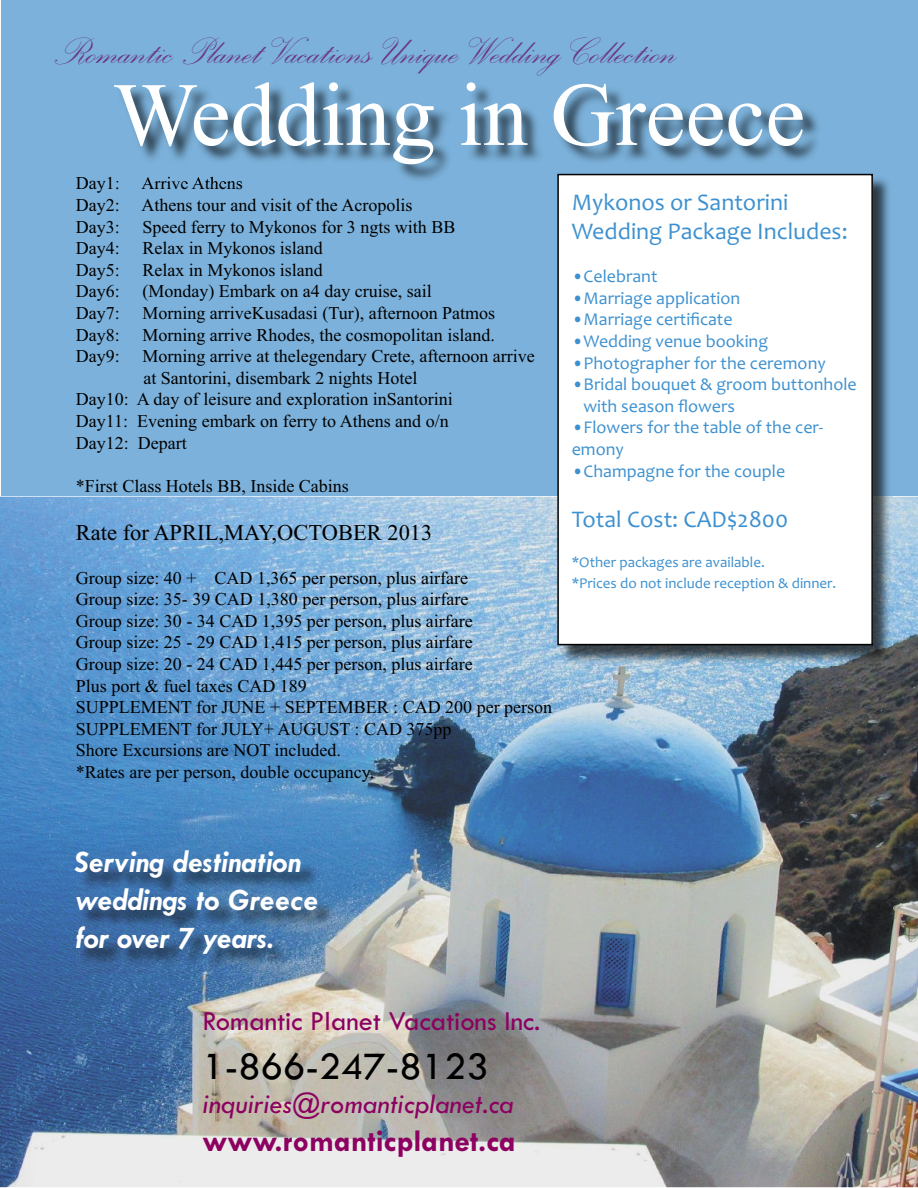
<style>
.page{position:relative;width:918px;height:1188px;background:#fff}
.page>*{position:absolute;margin:0;border:0;box-sizing:border-box;transform-origin:0 0}
.t1{font:90px "Times New Roman";color:#fff}
.t2{font:48px "Palace Script";color:#6b3583}
.t3{font:40.5px "Tw Cen";color:#000}
.t4{font:italic 700 31.5px/37.8px "Tw Cen";color:#fff}
.t5{font:700 31.5px "Tw Cen";color:#8c0060}
.t6{font:28.5px "Tw Cen";color:#8c0060}
.t7{font:italic 28.5px "Tw Cen";color:#8c0060}
.t8{font:24px/28.8px "Candara";color:#3e91d0}
.t9{font:22.5px "Times New Roman";color:#000}
.t10{font:18px/21.6px "Times New Roman";color:#000}
.t11{font:18px/21.6px "Candara";color:#3e91d0}
.t12{font:15px/21.6px "Candara";color:#3e91d0}
</style>
<div class="page">
<img style="left:0;top:497px;width:918px;height:690px">
<div style="left:1px;top:1px;width:916px;height:495px;background:#7bb1db"></div>
<img style="left:122px;top:87px;width:700px;height:93px">
<img style="left:157px;top:177px;width:85px;height:7px">
<img style="left:117px;top:177px;width:40px;height:7px">
<img style="left:558px;top:178px;width:335px;height:488px">
<div style="left:557px;top:174px;width:316px;height:471px;background:#fff"></div>
<img style="left:77px;top:853px;width:260px;height:120px">
<h2 class="t2" style="left:54px;top:32px;width:624px">Romantic Planet Vacations Unique Wedding Collection</h2>
<h1 class="t1" style="left:113px;top:82px;width:694px">Wedding in Greece</h1>
<h3 class="t8" style="left:572px;top:190px;width:278px">Mykonos or Santorini<br>Wedding Package Includes:</h3>
<p class="t11" style="left:572px;top:267px;width:87px">•Celebrant</p>
<p class="t11" style="left:572px;top:289px;width:170px">•Marriage application</p>
<p class="t11" style="left:572px;top:311px;width:162px">•Marriage certificate</p>
<p class="t11" style="left:572px;top:332px;width:198px">•Wedding venue booking</p>
<p class="t11" style="left:572px;top:354px;width:256px">•Photographer for the ceremony</p>
<p class="t11" style="left:583px;top:375px;width:275px;text-indent:-12px">•Bridal bouquet &amp; groom buttonhole with season flowers</p>
<p class="t11" style="left:572px;top:419px;width:253px">•Flowers for the table of the cer&shy;emony</p>
<p class="t11" style="left:572px;top:462px;width:215px">•Champagne for the couple</p>
<h3 class="t8" style="left:572px;top:507px;width:218px">Total Cost: CAD$2800</h3>
<p class="t12" style="left:572px;top:552px;width:266px">*Other packages are available.<br>*Prices do not include reception &amp; dinner.</p>
<p class="t10" style="left:76px;top:174px;width:168px">Day1: Arrive Athens</p>
<p class="t10" style="left:76px;top:196px;width:338px">Day2: Athens tour and visit of the Acropolis</p>
<p class="t10" style="left:76px;top:218px;width:381px">Day3: Speed ferry to Mykonos for 3 ngts with BB</p>
<p class="t10" style="left:76px;top:239px;width:248px">Day4: Relax in Mykonos island</p>
<p class="t10" style="left:76px;top:261px;width:248px">Day5: Relax in Mykonos island</p>
<p class="t10" style="left:76px;top:282px;width:357px">Day6: (Monday) Embark on a4 day cruise, sail</p>
<p class="t10" style="left:76px;top:304px;width:421px">Day7: Morning arriveKusadasi (Tur), afternoon Patmos</p>
<p class="t10" style="left:76px;top:326px;width:420px">Day8: Morning arrive Rhodes, the cosmopolitan island.</p>
<p class="t10" style="left:76px;top:347px;width:460px">Day9: Morning arrive at thelegendary Crete, afternoon arrive</p>
<p class="t10" style="left:143px;top:369px;width:275px">at Santorini, disembark 2 nights Hotel</p>
<p class="t10" style="left:76px;top:390px;width:378px">Day10: A day of leisure and exploration inSantorini</p>
<p class="t10" style="left:76px;top:412px;width:374px">Day11: Evening embark on ferry to Athens and o/n</p>
<p class="t10" style="left:76px;top:434px;width:112px">Day12: Depart</p>
<p class="t10" style="left:76px;top:477px;width:275px">*First Class Hotels BB, Inside Cabins</p>
<p class="t9" style="left:76px;top:525px;width:358px">Rate for APRIL,MAY,OCTOBER 2013</p>
<p class="t10" style="left:76px;top:569px;width:478px">Group size: 40 + CAD 1,365 per person, plus airfare<br>Group size: 35- 39 CAD 1,380 per person, plus airfare<br>Group size: 30 - 34 CAD 1,395 per person, plus airfare<br>Group size: 25 - 29 CAD 1,415 per person, plus airfare<br>Group size: 20 - 24 CAD 1,445 per person, plus airfare<br>Plus port &amp; fuel taxes CAD 189<br>SUPPLEMENT for JUNE + SEPTEMBER : CAD 200 per person SUPPLEMENT for JULY+ AUGUST : CAD 375pp<br>Shore Excursions are NOT included.<br>*Rates are per person, double occupancy.</p>
<h3 class="t4" style="left:75px;top:844px;width:245px">Serving destination weddings to Greece for over 7 years.</h3>
<h3 class="t6" style="left:203px;top:1004px;width:339px">Romantic Planet Vacations Inc.</h3>
<h3 class="t3" style="left:203px;top:1041px;width:288px">1-866-247-8123</h3>
<h3 class="t7" style="left:203px;top:1092px;width:313px">inquiries@romanticplanet.ca</h3>
<h3 class="t5" style="left:203px;top:1127px;width:315px">www.romanticplanet.ca</h3>
</div>
